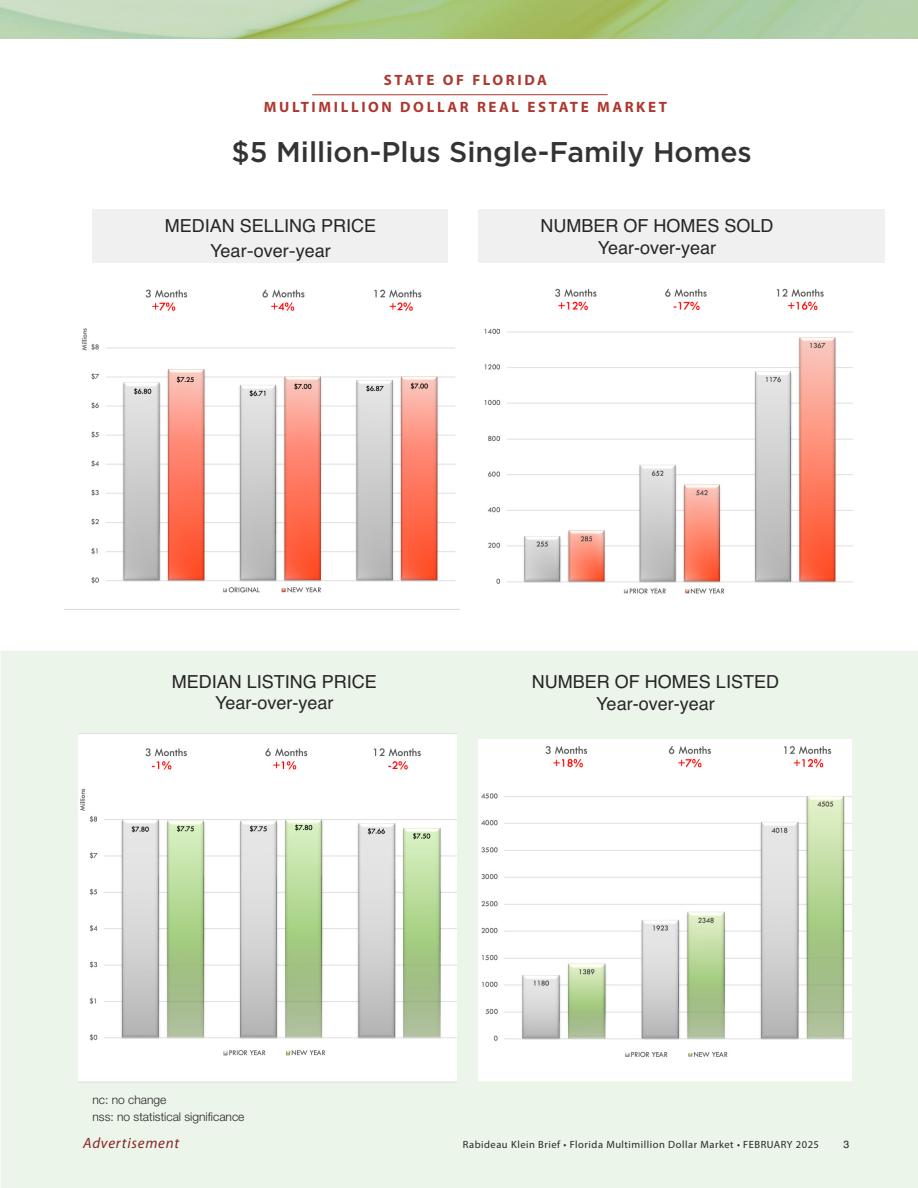
<style>
.page{position:relative;width:918px;height:1188px;background:#fff}
.page>*{position:absolute;margin:0;border:0;box-sizing:border-box;transform-origin:0 0}
.t1{font:500 28.5px "Gotham";color:#333}
.t2{font:18px/21.6px "Helvetica";color:#272627;text-align:center}
.t3{font:700 15px/27px "Myriad Pro";letter-spacing:.175em;color:#ad382f;text-align:center}
.t4{font:italic 15px "Myriad Pro";letter-spacing:.05em;color:#892427}
.t5{font:300 12px/17px "Helvetica Neue";color:#272627}
.t6{font:10.5px "Myriad Pro";letter-spacing:.05em;color:#272627}
.t7{font:10.5px "Helvetica";color:#272627}
.s1{font-family:"Helvetica Neue"}
</style>
<div class="page">
<div style="left:1px;top:651px;width:917px;height:537px;background:#ecf5e9"></div>
<img style="left:79px;top:734px;width:377px;height:348px">
<hr style="left:312px;top:94px;width:296px;height:1px;background:#ad382f">
<img style="left:65px;top:289px;width:394px;height:321px">
<img style="left:478px;top:739px;width:374px;height:342px">
<img style="left:484px;top:288px;width:369px;height:306px">
<img style="left:0;top:0;width:918px;height:38px">
<div style="left:93px;top:209px;width:355px;height:54px;background:#f1f0f0"></div>
<div style="left:478px;top:209px;width:407px;height:54px;background:#f1f0f0"></div>
<p class="t3" style="left:264px;top:68px;width:405px">STATE OF FLORIDA<br>MULTIMILLION DOLLAR REAL ESTATE MARKET</p>
<h1 class="t1" style="left:232px;top:142px;width:522px">$5 Million-Plus Single-Family Homes</h1>
<p class="t2" style="left:165px;top:213px;width:213px;line-height:25.2px">MEDIAN SELLING PRICE<br>Year<span class="s1">-</span>over<span class="s1">-</span>year</p>
<p class="t2" style="left:540px;top:215px;width:235px">NUMBER OF HOMES SOLD<br>Year-over-year</p>
<p class="t2" style="left:172px;top:671px;width:207px">MEDIAN LISTING PRICE<br>Year-over-year</p>
<p class="t2" style="left:532px;top:671px;width:249px">NUMBER OF HOMES LISTED<br>Year-over-year</p>
<p class="t5" style="left:93px;top:1090px;width:154px">nc: no change<br>nss: no statistical significance</p>
<p class="t4" style="left:83px;top:1137px;width:98px">Advertisement</p>
<p class="t6" style="left:463px;top:1140px;width:358px">Rabideau Klein Brief • Florida Multimillion Dollar Market • FEBRUARY 2025</p>
<p class="t7" style="left:844px;top:1138px;width:7px">3</p>
</div>
